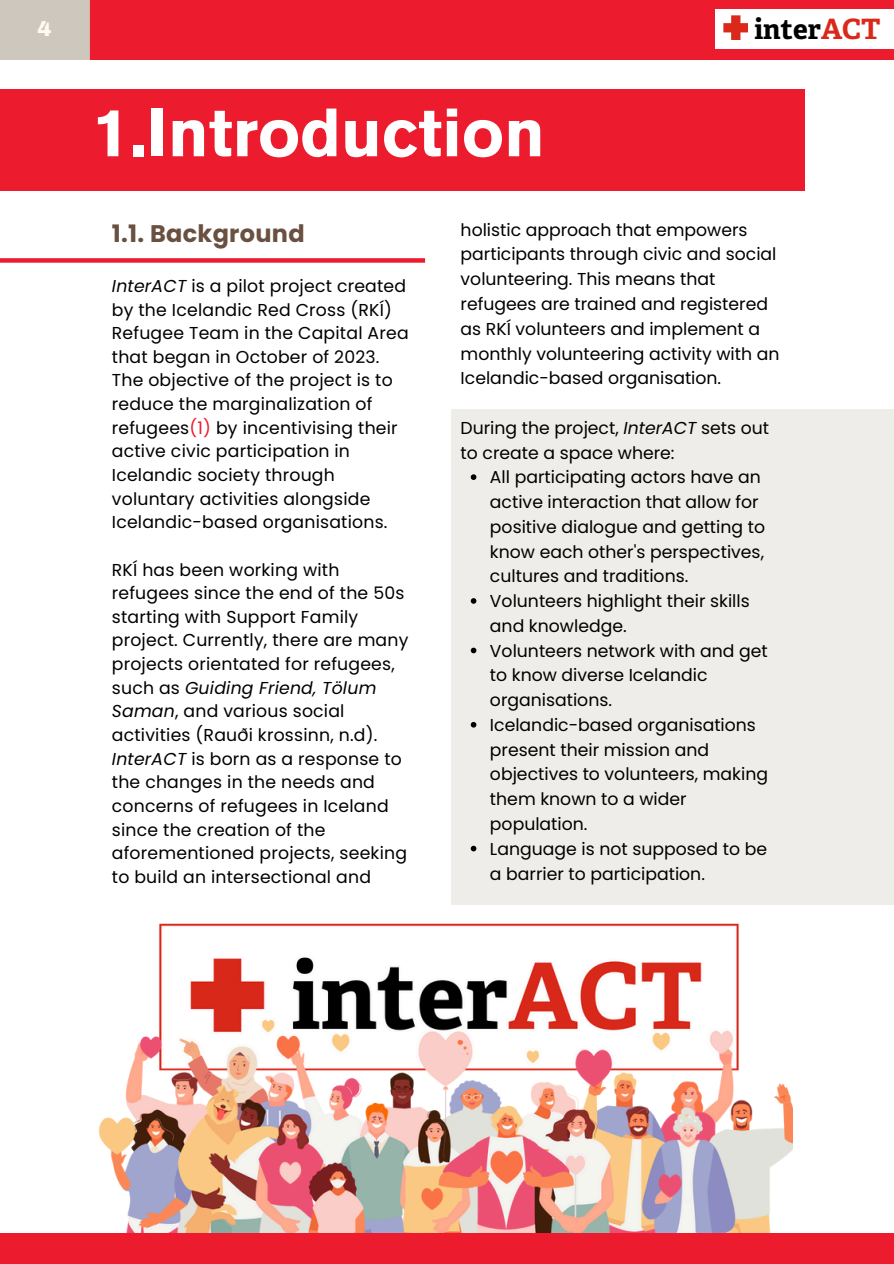
<style>
.page{position:relative;width:894px;height:1264px;background:#fff}
.page>*{position:absolute;margin:0;border:0;box-sizing:border-box;transform-origin:0 0}
.t1{font:700 67.5px "Akzidenz Grotesk Pro";color:#fff}
.t2{font:700 28.05px "Adelle";color:#000}
.t3{font:700 24px "Poppins";letter-spacing:.01em;color:#695040}
.t4{font:900 21px "Archivo";color:#fefaed}
.t5{font:17.25px/23.7px "Poppins";color:#000}
.s1{color:#da291b}
.s2{font-style:italic}
.s3{color:#ed1b2e}
</style>
<div class="page">
<div style="left:89px;top:0;width:804px;height:59px;background:#ed1b2e"></div>
<div style="left:0;top:0;width:89px;height:59px;background:#cbc3b9"></div>
<div style="left:714px;top:9px;width:179px;height:40px;background:#fff"></div>
<svg style="left:723px;top:15px;width:25px;height:25px"></svg>
<img style="left:98px;top:923px;width:694px;height:310px">
<div style="left:0;top:1233px;width:893px;height:30px;background:#ed1b2e"></div>
<div style="left:450px;top:409px;width:443px;height:496px;background:#efedea"></div>
<svg style="left:470px;top:474px;width:6px;height:6px"></svg>
<svg style="left:470px;top:598px;width:6px;height:5px"></svg>
<svg style="left:470px;top:647px;width:6px;height:6px"></svg>
<svg style="left:470px;top:722px;width:6px;height:5px"></svg>
<svg style="left:470px;top:845px;width:6px;height:6px"></svg>
<div style="left:0;top:89px;width:803px;height:101px;background:#ed1b2e"></div>
<div style="left:0;top:258px;width:425px;height:5px;background:#ed1b2e"></div>
<p class="t4" style="left:38px;top:18px;width:16px">4</p>
<p class="t1" style="left:92px;top:106px;width:454px">1.Introduction</p>
<p class="t2" style="left:754px;top:14px;width:128px">inter<span class="s1">ACT</span></p>
<p class="t3" style="left:112px;top:217px;width:194px">1.1. Background</p>
<h1 class="t5" style="left:112px;top:274px;width:298px"><span class="s2">InterACT</span> is a pilot project created by the Icelandic Red Cross (RKÍ)<br>Refugee Team in the Capital Area that began in October of 2023.<br>The objective of the project is to reduce the marginalization of refugees<span class="s3">(1)</span> by incentivising their active civic participation in<br>Icelandic society through voluntary activities alongside<br>Icelandic-based organisations.</h1>
<p class="t5" style="left:112px;top:557px;width:298px">RKÍ has been working with refugees since the end of the 50s starting with Support Family project. Currently, there are many projects orientated for refugees, such as <span class="s2">Guiding Friend, Tölum<br>Saman</span>, and various social activities (Rauði krossinn, n.d).<br><span class="s2">InterACT</span> is born as a response to the changes in the needs and concerns of refugees in Iceland since the creation of the aforementioned projects, seeking to build an intersectional and</p>
<p class="t5" style="left:460px;top:218px;width:288px">holistic approach that empowers</p>
<p class="t5" style="left:460px;top:242px;width:320px;line-height:24.8px">participants through civic and social volunteering. This means that refugees are trained and registered as RKÍ volunteers and implement a monthly volunteering activity with an Icelandic-based organisation.</p>
<p class="t5" style="left:460px;top:415px;width:310px;line-height:24.8px">During the project, <span class="s2">InterACT</span> sets out to create a space where:</p>
<p class="t5" style="left:490px;top:465px;width:276px;line-height:24.8px">All participating actors have an active interaction that allow for positive dialogue and getting to know each other's perspectives, cultures and traditions.</p>
<p class="t5" style="left:490px;top:588px;width:261px;line-height:24.8px">Volunteers highlight their skills and knowledge.</p>
<p class="t5" style="left:490px;top:638px;width:279px;line-height:24.8px">Volunteers network with and get to know diverse Icelandic organisations.</p>
<p class="t5" style="left:490px;top:712px;width:279px;line-height:24.8px">Icelandic-based organisations present their mission and objectives to volunteers, making them known to a wider population.</p>
<p class="t5" style="left:490px;top:836px;width:278px;line-height:24.8px">Language is not supposed to be a barrier to participation.</p>
</div>
